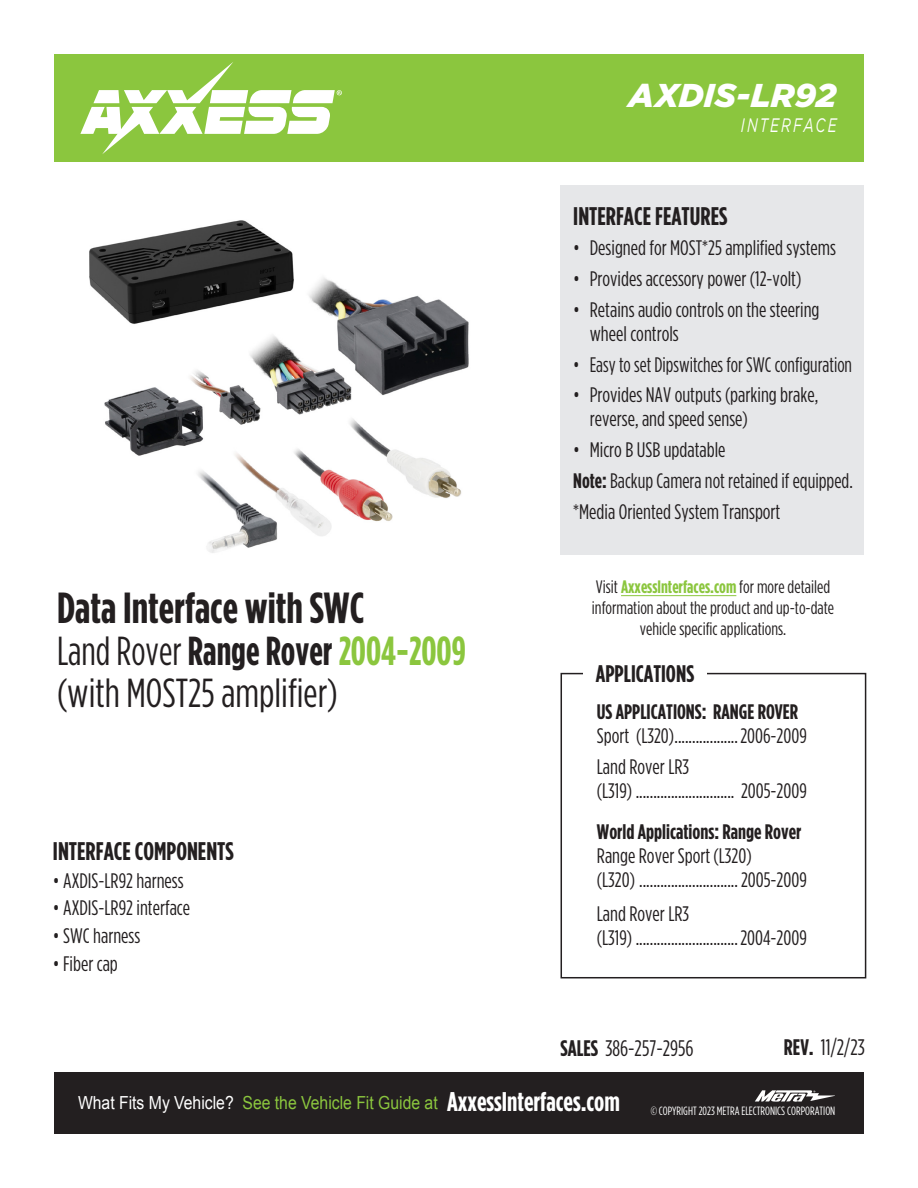
<style>
.page{position:relative;width:918px;height:1188px;background:#fff}
.page>*{position:absolute;margin:0;border:0;box-sizing:border-box;transform-origin:0 0}
.t1{font:700 43.5px "Gotham Condensed";color:#231f20}
.t2{font:40.5px/42px "Gotham Condensed";color:#231f20;scale:.95 1}
.t3{font:italic 900 33px "Gotham";color:#fff}
.t4{font:700 25.5px "Gotham Condensed";color:#231f20}
.t5{font:700 24px "Gotham Condensed";color:#231f20}
.t6{font:22.5px "Gotham Condensed";color:#231f20}
.t7{font:21px/24px "Gotham Condensed";color:#231f20}
.t8{font:700 21px "Gotham Condensed";color:#231f20}
.t9{font:21px "Gotham Condensed";color:#231f20;scale:.95 1}
.t10{font:italic 19.5px "Gotham";letter-spacing:.15em;color:#fff;scale:.7 1}
.t11{font:18px/21px "Gotham Condensed";color:#231f20;text-align:center}
.t12{font:18px "Arial";color:#8bc63e;scale:.88 1}
.t13{font:12px "Gotham Condensed";color:#fff}
.s1{font-weight:700}
.s2{font-weight:700;color:#8bc63e}
.s3{color:#fff}
.s4{font-family:"Gotham Condensed";font-weight:700;font-size:27px;color:#fff}
</style>
<div class="page">
<div style="left:54px;top:1072px;width:810px;height:62px;background:#231f20"></div>
<div style="left:54px;top:54px;width:810px;height:108px;background:#8bc63e"></div>
<svg style="left:80px;top:62px;width:262px;height:92px"></svg>
<svg style="left:755px;top:1090px;width:80px;height:12px"></svg>
<div style="left:561px;top:186px;width:303px;height:369px;background:#e6e7e9"></div>
<hr style="left:621px;top:595px;width:115px;height:1px;background:#8bc63e">
<img style="left:89px;top:220px;width:380px;height:333px">
<div style="left:561px;top:673px;width:305px;height:305px;border:2px solid #231f20"></div>
<div style="left:583px;top:663px;width:124px;height:20px;background:#fff"></div>
<h3 class="t3" style="left:628px;top:77px;width:210px">AXDIS-LR92</h3>
<p class="t10" style="left:741px;top:115px;width:138px">INTERFACE</p>
<h1 class="t1" style="left:57px;top:583px;width:309px">Data Interface with SWC</h1>
<h2 class="t2" style="left:57px;top:629px;width:432px">Land Rover <span class="s1">Range Rover</span> <span class="s2">2004-2009 </span>(with MOST25 amplifier)</h2>
<p class="t4" style="left:53px;top:837px;width:182px">INTERFACE COMPONENTS</p>
<p class="t7" style="left:53px;top:868px;width:132px">• AXDIS-LR92 harness</p>
<p class="t7" style="left:53px;top:896px;width:139px">• AXDIS-LR92 interface</p>
<p class="t7" style="left:53px;top:924px;width:89px">• SWC harness</p>
<p class="t7" style="left:53px;top:951px;width:66px">• Fiber cap</p>
<p class="t4" style="left:573px;top:201px;width:156px">INTERFACE FEATURES</p>
<p class="t7" style="left:573px;top:236px;width:264px">• Designed for MOST*25 amplified systems</p>
<p class="t7" style="left:573px;top:267px;width:230px">• Provides accessory power (12-volt)</p>
<p class="t7" style="left:590px;top:297px;width:231px;text-indent:-17px">• Retains audio controls on the steering wheel controls</p>
<p class="t9" style="left:573px;top:353px;width:295px">• Easy to set Dipswitches for SWC configuration</p>
<p class="t7" style="left:590px;top:383px;width:230px;text-indent:-17px">• Provides NAV outputs (parking brake, reverse, and speed sense)</p>
<p class="t7" style="left:573px;top:434px;width:281px;line-height:30.8px">• Micro B USB updatable<br><span class="s1">Note:</span> Backup Camera not retained if equipped. *Media Oriented System Transport</p>
<p class="t11" style="left:592px;top:576px;width:244px">Visit <span class="s2">AxxessInterfaces.com</span> for more detailed information about the product and up-to-date vehicle specific applications.</p>
<p class="t5" style="left:596px;top:660px;width:100px">APPLICATIONS</p>
<p class="t8" style="left:597px;top:700px;width:203px">US APPLICATIONS: RANGE ROVER</p>
<p class="t7" style="left:597px;top:720px;width:212px;line-height:30.8px">Sport (L320)..................2006-2009<br>Land Rover LR3</p>
<p class="t7" style="left:597px;top:778px;width:212px">(L319) ............................ 2005-2009</p>
<p class="t8" style="left:597px;top:819px;width:206px">World Applications: Range Rover</p>
<p class="t7" style="left:597px;top:843px;width:212px">Range Rover Sport (L320)<br>(L320) ............................2005-2009</p>
<p class="t7" style="left:597px;top:901px;width:212px">Land Rover LR3<br>(L319) .............................2004-2009</p>
<p class="t6" style="left:561px;top:1036px;width:135px"><span class="s1">SALES</span> 386-257-2956</p>
<p class="t6" style="left:784px;top:1035px;width:82px"><span class="s1">REV.</span> 11/2/23</p>
<p class="t12" style="left:78px;top:1091px;width:617px"><span class="s3">What Fits My Vehicle?</span> See the Vehicle Fit Guide at <span class="s4">AxxessInterfaces.com</span></p>
<p class="t13" style="left:651px;top:1104px;width:186px">© COPYRIGHT 2023 METRA ELECTRONICS CORPORATION</p>
</div>
